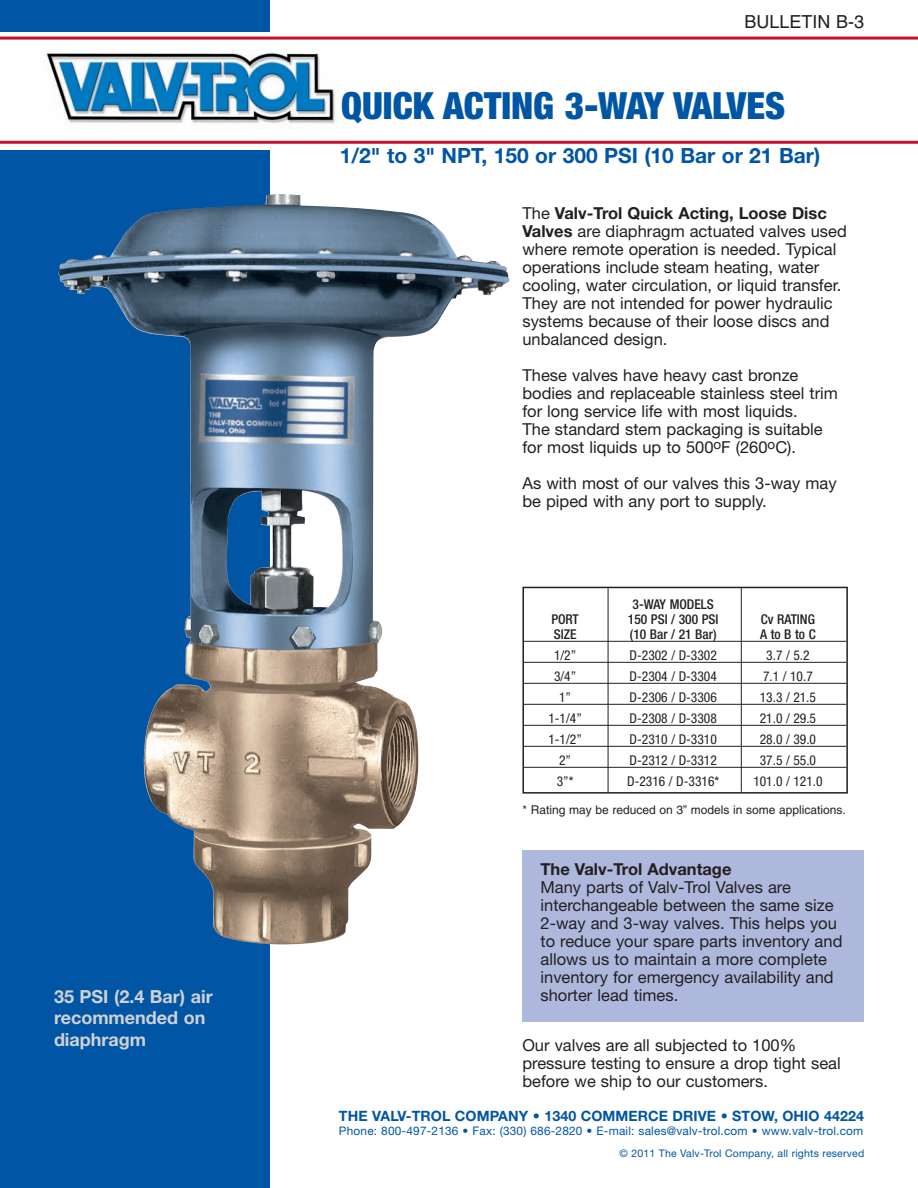
<style>
.page{position:relative;width:918px;height:1188px;background:#fff}
.page>*{position:absolute;margin:0;border:0;box-sizing:border-box;transform-origin:0 0}
.t1{font:900 condensed 37.5px "Helvetica Neue";color:#0155a5}
.t2{font:700 21px "Helvetica Neue";color:#0155a5}
.t3{font:700 18px/21.6px "Helvetica Neue";color:#d1d2d4}
.t4{font:18px "Helvetica";color:#231f20}
.t5{font:16.5px/18px "Helvetica Neue";color:#231f20}
.t6{font:700 16.5px "Helvetica Neue";color:#231f20}
.t7{font:700 14.25px "Helvetica Neue";letter-spacing:.005em;color:#0155a5}
.t8{font:condensed 13.5px "Helvetica Neue";color:#231f20}
.t9{font:500 condensed 13.5px "Helvetica Neue";color:#231f20}
.t10{font:12px "Helvetica";color:#231f20}
.t11{font:11.85px "Helvetica Neue";letter-spacing:.015em;color:#0155a5}
.t12{font:10.5px "Helvetica Neue";letter-spacing:.015em;color:#0155a5}
.s1{font-weight:700}
</style>
<div class="page">
<div style="left:522px;top:850px;width:342px;height:172px;background:#adb8dc"></div>
<div style="left:0;top:150px;width:270px;height:1038px;background:#0155a5"></div>
<div style="left:0;top:0;width:270px;height:32px;background:#0155a5"></div>
<img style="left:46px;top:49px;width:289px;height:75px">
<img style="left:59px;top:194px;width:451px;height:751px">
<hr style="left:0;top:141px;width:918px;height:3px;background:#c3102f">
<hr style="left:0;top:37px;width:918px;height:3px;background:#c3102f">
<hr style="left:524px;top:641px;width:322px;height:1px;background:#231f20">
<hr style="left:524px;top:662px;width:322px;height:1px;background:#231f20">
<hr style="left:524px;top:683px;width:322px;height:1px;background:#231f20">
<hr style="left:524px;top:704px;width:322px;height:1px;background:#231f20">
<hr style="left:524px;top:725px;width:322px;height:1px;background:#231f20">
<hr style="left:524px;top:746px;width:322px;height:1px;background:#231f20">
<hr style="left:524px;top:767px;width:322px;height:1px;background:#231f20">
<div style="left:522px;top:587px;width:326px;height:207px;border:2px solid #231f20"></div>
<hr style="left:608px;top:588px;width:1px;height:205px;background:#231f20">
<hr style="left:741px;top:588px;width:1px;height:204px;background:#231f20">
<p class="t3" style="left:54px;top:987px;width:160px">35 PSI (2.4 Bar) air recommended on diaphragm</p>
<p class="t4" style="left:744px;top:15px;width:121px">BULLETIN B-3</p>
<h1 class="t1" style="left:341px;top:92px;width:446px">QUICK ACTING 3-WAY VALVES</h1>
<p class="t2" style="left:340px;top:148px;width:482px">1/2" to 3" NPT, 150 or 300 PSI (10 Bar or 21 Bar)</p>
<p class="t5" style="left:522px;top:206px;width:326px">The <span class="s1">Valv-Trol Quick Acting, Loose Disc Valves</span> are diaphragm actuated valves used where remote operation is needed. Typical operations include steam heating, water cooling, water circulation, or liquid transfer.<br>They are not intended for power hydraulic systems because of their loose discs and unbalanced design.</p>
<p class="t5" style="left:522px;top:368px;width:317px">These valves have heavy cast bronze bodies and replaceable stainless steel trim for long service life with most liquids.<br>The standard stem packaging is suitable for most liquids up to 500<sup>o</sup>F (260<sup>o</sup>C).</p>
<p class="t5" style="left:522px;top:476px;width:316px">As with most of our valves this 3-way may be piped with any port to supply.</p>
<p class="t9" style="left:633px;top:599px;width:83px">3-WAY MODELS</p>
<p class="t9" style="left:551px;top:614px;width:29px">PORT</p>
<p class="t9" style="left:628px;top:614px;width:92px">150 PSI / 300 PSI</p>
<p class="t9" style="left:761px;top:614px;width:56px">Cv RATING</p>
<p class="t9" style="left:554px;top:629px;width:24px">SIZE</p>
<p class="t9" style="left:630px;top:629px;width:88px">(10 Bar / 21 Bar)</p>
<p class="t9" style="left:760px;top:629px;width:57px">A to B to C</p>
<p class="t8" style="left:554px;top:650px;width:24px">1/2”</p>
<p class="t8" style="left:630px;top:650px;width:89px">D-2302 / D-3302</p>
<p class="t8" style="left:766px;top:650px;width:45px">3.7 / 5.2</p>
<p class="t8" style="left:554px;top:671px;width:24px">3/4”</p>
<p class="t8" style="left:630px;top:671px;width:89px">D-2304 / D-3304</p>
<p class="t8" style="left:763px;top:671px;width:51px">7.1 / 10.7</p>
<p class="t8" style="left:559px;top:692px;width:13px">1”</p>
<p class="t8" style="left:630px;top:692px;width:89px">D-2306 / D-3306</p>
<p class="t8" style="left:760px;top:692px;width:58px">13.3 / 21.5</p>
<p class="t8" style="left:548px;top:713px;width:35px">1-1/4”</p>
<p class="t8" style="left:630px;top:713px;width:89px">D-2308 / D-3308</p>
<p class="t8" style="left:760px;top:713px;width:58px">21.0 / 29.5</p>
<p class="t8" style="left:548px;top:734px;width:35px">1-1/2”</p>
<p class="t8" style="left:630px;top:734px;width:89px">D-2310 / D-3310</p>
<p class="t8" style="left:760px;top:734px;width:58px">28.0 / 39.0</p>
<p class="t8" style="left:559px;top:755px;width:13px">2”</p>
<p class="t8" style="left:630px;top:755px;width:89px">D-2312 / D-3312</p>
<p class="t8" style="left:760px;top:755px;width:58px">37.5 / 55.0</p>
<p class="t8" style="left:557px;top:776px;width:18px">3”*</p>
<p class="t8" style="left:627px;top:776px;width:93px">D-2316 / D-3316*</p>
<p class="t8" style="left:753px;top:776px;width:71px">101.0 / 121.0</p>
<p class="t10" style="left:522px;top:806px;width:325px">* Rating may be reduced on 3” models in some applications.</p>
<p class="t6" style="left:541px;top:863px;width:193px">The Valv-Trol Advantage</p>
<p class="t5" style="left:541px;top:880px;width:303px">Many parts of Valv-Trol Valves are interchangeable between the same size 2-way and 3-way valves. This helps you to reduce your spare parts inventory and allows us to maintain a more complete inventory for emergency availability and shorter lead times.</p>
<p class="t5" style="left:522px;top:1037px;width:320px">Our valves are all subjected to 100% pressure testing to ensure a drop tight seal before we ship to our customers.</p>
<p class="t7" style="left:339px;top:1111px;width:527px">THE VALV-TROL COMPANY • 1340 COMMERCE DRIVE • STOW, OHIO 44224</p>
<p class="t11" style="left:339px;top:1126px;width:526px">Phone: 800-497-2136 • Fax: (330) 686-2820 • E-mail: sales@valv-trol.com • www.valv-trol.com</p>
<p class="t12" style="left:619px;top:1149px;width:246px">© 2011 The Valv-Trol Company, all rights reserved</p>
</div>
